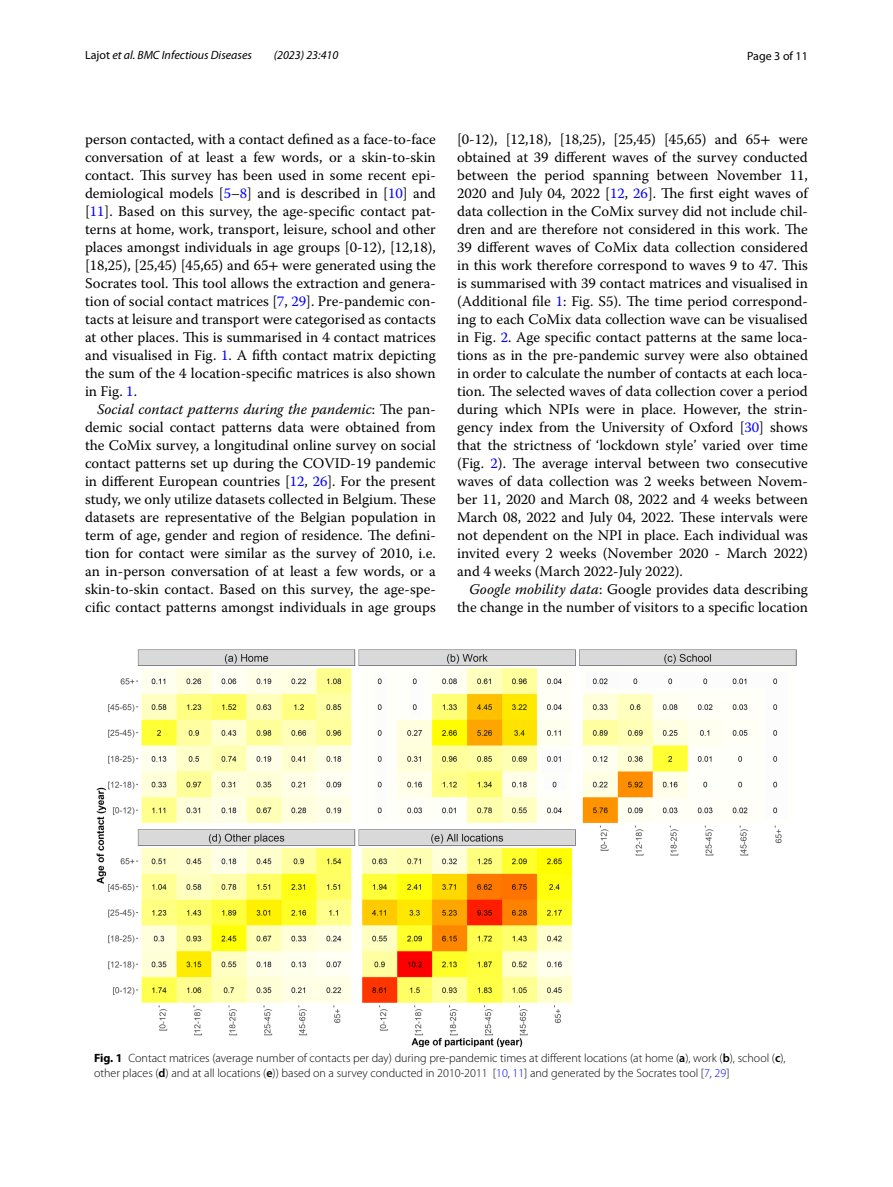
<style>
.page{position:relative;width:893px;height:1187px;background:#fff}
.page>*{position:absolute;margin:0;border:0;box-sizing:border-box;transform-origin:0 0}
.t1{font:14.7px/18px "Warnock Pro";color:#000;text-align:justify}
.t2{font:300 12px/15px "Myriad Pro";color:#000}
.t3{font:italic 12px "Myriad Pro";color:#000}
.t4{font:12px "Myriad Pro";color:#000}
.s1{font-style:normal}
.s2{color:#00f}
.s3{font-family:"STIX"}
.s4{font-style:italic}
.s5{font-weight:700}
.s6{font-weight:600}
</style>
<div class="page">
<img style="left:96px;top:649px;width:701px;height:397px">
<p class="t3" style="left:85px;top:48px;width:168px"><span class="s1">Lajot</span> et al. BMC Infectious Diseases</p>
<p class="t3" style="left:274px;top:48px;width:66px">(2023) 23:410</p>
<p class="t4" style="left:747px;top:48px;width:62px">Page 3 of 11</p>
<p class="t1" style="left:85px;top:130px;width:352px">person contacted, with a contact defined as a face-to-face conversation of at least a few words, or a skin-to-skin contact. This survey has been used in some recent epi&shy;demiological models [<span class="s2">5</span>–<span class="s2">8</span>] and is described in [<span class="s2">10</span>] and [<span class="s2">11</span>]. Based on this survey, the age-specific contact pat&shy;terns at home, work, transport, leisure, school and other places amongst individuals in age groups [0-12), [12,18), [18,25), [25,45) [45,65) and 65<span class="s3">+</span> were generated using the Socrates tool. This tool allows the extraction and genera&shy;tion of social contact matrices [<span class="s2">7</span>, <span class="s2">29</span>]. Pre-pandemic con&shy;tacts at leisure and transport were categorised as contacts at other places. This is summarised in 4 contact matrices and visualised in Fig. <span class="s2">1</span>. A fifth contact matrix depicting the sum of the 4 location-specific matrices is also shown in Fig. <span class="s2">1</span>.</p>
<p class="t1" style="left:85px;top:400px;width:352px;text-indent:12px"><span class="s4">Social contact patterns during the pandemic</span>: The pan&shy;demic social contact patterns data were obtained from the CoMix survey, a longitudinal online survey on social contact patterns set up during the COVID-19 pandemic in different European countries [<span class="s2">12</span>, <span class="s2">26</span>]. For the present study, we only utilize datasets collected in Belgium. These datasets are representative of the Belgian population in term of age, gender and region of residence. The defini&shy;tion for contact were similar as the survey of 2010, i.e. an in-person conversation of at least a few words, or a skin-to-skin contact. Based on this survey, the age-spe&shy;cific contact patterns amongst individuals in age groups</p>
<p class="t1" style="left:457px;top:130px;width:352px">[0-12), [12,18), [18,25), [25,45) [45,65) and 65<span class="s3">+</span> were obtained at 39 different waves of the survey conducted between the period spanning between November 11, 2020 and July 04, 2022 [<span class="s2">12</span>, <span class="s2">26</span>]. The first eight waves of data collection in the CoMix survey did not include chil&shy;dren and are therefore not considered in this work. The 39 different waves of CoMix data collection considered in this work therefore correspond to waves 9 to 47. This is summarised with 39 contact matrices and visualised in (Additional file <span class="s2">1</span>: Fig. S5). The time period correspond&shy;ing to each CoMix data collection wave can be visualised in Fig. <span class="s2">2</span>. Age specific contact patterns at the same loca&shy;tions as in the pre-pandemic survey were also obtained in order to calculate the number of contacts at each loca&shy;tion. The selected waves of data collection cover a period during which NPIs were in place. However, the strin&shy;gency index from the University of Oxford [<span class="s2">30</span>] shows that the strictness of ‘lockdown style’ varied over time (Fig. <span class="s2">2</span>). The average interval between two consecutive waves of data collection was 2 weeks between Novem&shy;ber 11, 2020 and March 08, 2022 and 4 weeks between March 08, 2022 and July 04, 2022. These intervals were not dependent on the NPI in place. Each individual was invited every 2 weeks (November 2020 - March 2022) and 4 weeks (March 2022-July 2022).</p>
<p class="t1" style="left:457px;top:580px;width:352px;text-align:right"><span class="s4">Google mobility data</span>: Google provides data describing the change in the number of visitors to a specific location</p>
<p class="t2" style="left:94px;top:1050px;width:693px"><span class="s5">Fig. 1</span> Contact matrices (average number of contacts per day) during pre-pandemic times at different locations (at home (<span class="s6">a</span>), work (<span class="s6">b</span>), school (<span class="s6">c</span>), other places (<span class="s6">d</span>) and at all locations (<span class="s6">e</span>)) based on a survey conducted in 2010-2011 [<span class="s2">10</span>, <span class="s2">11</span>] and generated by the Socrates tool [<span class="s2">7</span>, <span class="s2">29</span>]</p>
</div>
